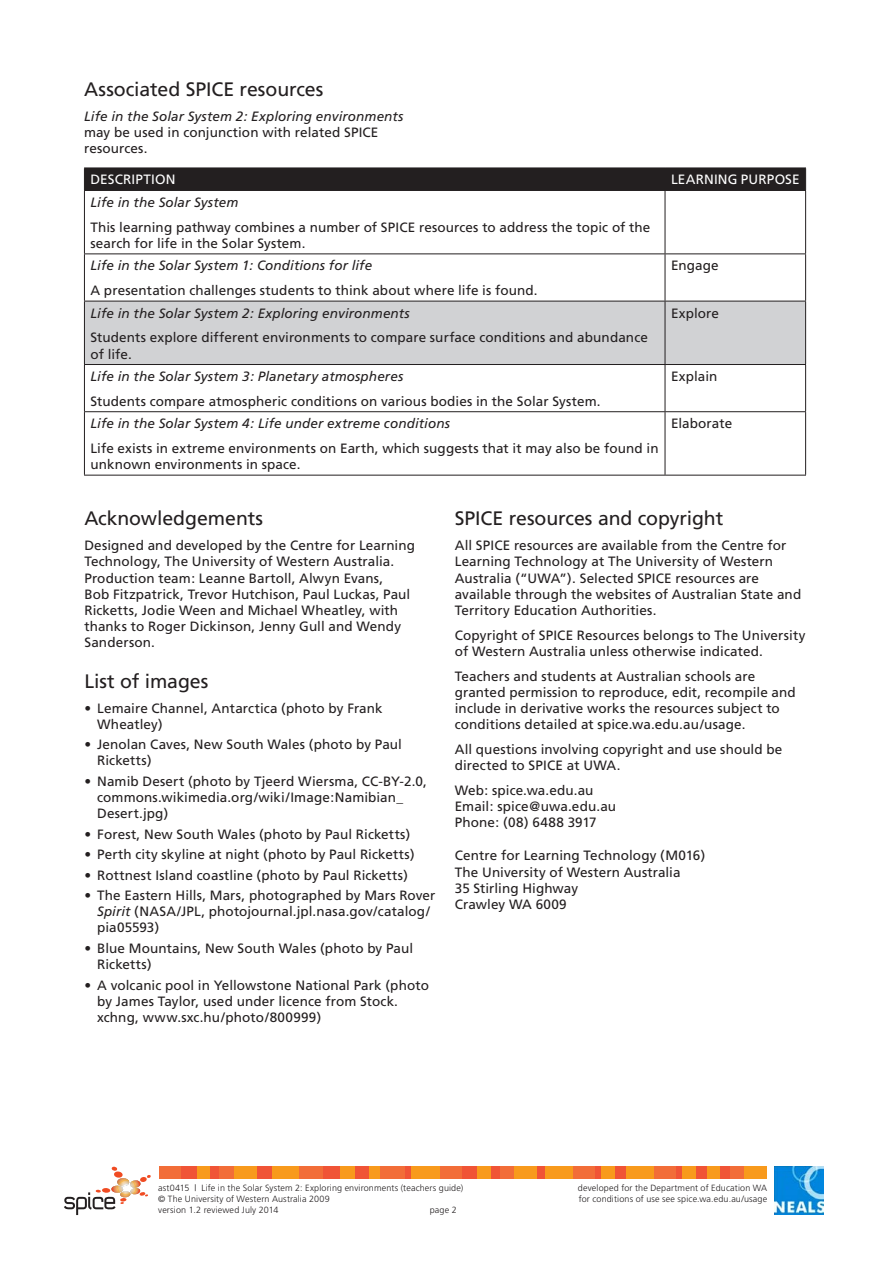
<style>
.page{position:relative;width:893px;height:1263px;background:#fff}
.page>*{position:absolute;margin:0;border:0;box-sizing:border-box;transform-origin:0 0}
.subheading{font:19.5px "Frutiger";letter-spacing:-.005em;color:#231f20}
.subheading-2{font:13.5px/16.2px "Frutiger";letter-spacing:.005em;color:#231f20}
.t1{font:italic 13.5px "Frutiger";letter-spacing:.01em;color:#231f20}
.table_head{font:13.5px "Frutiger";letter-spacing:.01em;color:#fff}
.t2{font:300 9px "Frutiger";letter-spacing:.015em;color:#231f20}
.s1{font-style:italic}
</style>
<div class="page">
<div style="left:163px;top:1167px;width:604px;height:12px;background:#f05436"></div>
<div style="left:500px;top:1167px;width:31px;height:12px;background:#f26d38"></div>
<div style="left:515px;top:1167px;width:22px;height:12px;background:#f89a1c"></div>
<div style="left:477px;top:1167px;width:13px;height:12px;background:#f89a1c"></div>
<div style="left:411px;top:1167px;width:36px;height:12px;background:#f89a1c"></div>
<div style="left:370px;top:1167px;width:16px;height:12px;background:#f89a1c"></div>
<div style="left:340px;top:1167px;width:15px;height:12px;background:#f89a1c"></div>
<div style="left:440px;top:1167px;width:21px;height:12px;background:#f26d38"></div>
<div style="left:380px;top:1167px;width:24px;height:12px;background:#f26d38"></div>
<div style="left:219px;top:1167px;width:31px;height:12px;background:#f26d38"></div>
<div style="left:234px;top:1167px;width:22px;height:12px;background:#f89a1c"></div>
<div style="left:197px;top:1167px;width:13px;height:12px;background:#f89a1c"></div>
<div style="left:159px;top:1167px;width:22px;height:12px;background:#f26d38"></div>
<div style="left:545px;top:1167px;width:36px;height:12px;background:#f89a1c"></div>
<div style="left:574px;top:1167px;width:21px;height:12px;background:#f26d38"></div>
<div style="left:601px;top:1167px;width:14px;height:12px;background:#f89a1c"></div>
<div style="left:272px;top:1167px;width:36px;height:12px;background:#f89a1c"></div>
<div style="left:299px;top:1167px;width:23px;height:12px;background:#f26d38"></div>
<div style="left:730px;top:1167px;width:30px;height:12px;background:#f26d38"></div>
<div style="left:744px;top:1167px;width:23px;height:12px;background:#f89a1c"></div>
<div style="left:707px;top:1167px;width:13px;height:12px;background:#f89a1c"></div>
<div style="left:626px;top:1167px;width:35px;height:12px;background:#f89a1c"></div>
<div style="left:654px;top:1167px;width:22px;height:12px;background:#f26d38"></div>
<div style="left:682px;top:1167px;width:14px;height:12px;background:#f89a1c"></div>
<img style="left:775px;top:1167px;width:48px;height:47px">
<svg style="left:64px;top:1166px;width:87px;height:49px"></svg>
<div style="left:85px;top:302px;width:720px;height:62px;background:#d1d2d4"></div>
<div style="left:84px;top:168px;width:722px;height:22px;background:#231f20"></div>
<hr style="left:84px;top:190px;width:581px;height:1px;background:#231f20">
<hr style="left:84px;top:191px;width:1px;height:62px;background:#231f20">
<hr style="left:665px;top:190px;width:141px;height:1px;background:#231f20">
<hr style="left:665px;top:191px;width:1px;height:62px;background:#231f20">
<hr style="left:805px;top:191px;width:1px;height:62px;background:#231f20">
<hr style="left:84px;top:253px;width:581px;height:1px;background:#231f20">
<hr style="left:84px;top:254px;width:1px;height:47px;background:#231f20">
<hr style="left:665px;top:253px;width:141px;height:1px;background:#231f20">
<hr style="left:665px;top:254px;width:1px;height:47px;background:#231f20">
<hr style="left:805px;top:254px;width:1px;height:47px;background:#231f20">
<hr style="left:84px;top:301px;width:581px;height:1px;background:#231f20">
<hr style="left:84px;top:301px;width:1px;height:63px;background:#231f20">
<hr style="left:665px;top:301px;width:141px;height:1px;background:#231f20">
<hr style="left:665px;top:301px;width:1px;height:63px;background:#231f20">
<hr style="left:805px;top:301px;width:1px;height:63px;background:#231f20">
<hr style="left:84px;top:364px;width:581px;height:1px;background:#231f20">
<hr style="left:84px;top:365px;width:1px;height:46px;background:#231f20">
<hr style="left:665px;top:364px;width:141px;height:1px;background:#231f20">
<hr style="left:665px;top:365px;width:1px;height:46px;background:#231f20">
<hr style="left:805px;top:365px;width:1px;height:46px;background:#231f20">
<hr style="left:84px;top:411px;width:581px;height:1px;background:#231f20">
<hr style="left:84px;top:412px;width:1px;height:63px;background:#231f20">
<hr style="left:665px;top:411px;width:141px;height:1px;background:#231f20">
<hr style="left:665px;top:412px;width:1px;height:63px;background:#231f20">
<hr style="left:805px;top:412px;width:1px;height:63px;background:#231f20">
<hr style="left:84px;top:475px;width:581px;height:1px;background:#231f20">
<hr style="left:665px;top:475px;width:141px;height:1px;background:#231f20">
<p class="subheading" style="left:84px;top:78px;width:241px">Associated SPICE resources</p>
<p class="subheading-2" style="left:84px;top:108px;width:321px"><span class="s1">Life in the Solar System 2: Exploring environments </span>may be used in conjunction with related SPICE resources.</p>
<p class="table_head" style="left:90px;top:172px;width:86px">DESCRIPTION</p>
<p class="table_head" style="left:671px;top:172px;width:130px">LEARNING PURPOSE</p>
<p class="t1" style="left:90px;top:194px;width:150px">Life in the Solar System</p>
<p class="subheading-2" style="left:90px;top:219px;width:561px">This learning pathway combines a number of SPICE resources to address the topic of the search for life in the Solar System.</p>
<p class="t1" style="left:90px;top:258px;width:283px">Life in the Solar System 1: Conditions for life</p>
<p class="subheading-2" style="left:90px;top:282px;width:449px">A presentation challenges students to think about where life is found.</p>
<p class="subheading-2" style="left:671px;top:257px;width:49px">Engage</p>
<p class="t1" style="left:90px;top:305px;width:321px">Life in the Solar System 2: Exploring environments</p>
<p class="subheading-2" style="left:90px;top:329px;width:559px">Students explore different environments to compare surface conditions and abundance of life.</p>
<p class="t1" style="left:90px;top:368px;width:314px">Life in the Solar System 3: Planetary atmospheres</p>
<p class="subheading-2" style="left:90px;top:393px;width:512px">Students compare atmospheric conditions on various bodies in the Solar System.</p>
<p class="t1" style="left:90px;top:416px;width:361px">Life in the Solar System 4: Life under extreme conditions</p>
<p class="subheading-2" style="left:90px;top:440px;width:570px">Life exists in extreme environments on Earth, which suggests that it may also be found in unknown environments in space.</p>
<p class="subheading-2" style="left:671px;top:305px;width:50px">Explore</p>
<p class="subheading-2" style="left:671px;top:368px;width:48px">Explain</p>
<p class="subheading-2" style="left:671px;top:415px;width:63px">Elaborate</p>
<p class="subheading" style="left:84px;top:507px;width:180px">Acknowledgements</p>
<p class="subheading-2" style="left:84px;top:537px;width:332px">Designed and developed by the Centre for Learning Technology, The University of Western Australia.<br>Production team: Leanne Bartoll, Alwyn Evans,<br>Bob Fitzpatrick, Trevor Hutchison, Paul Luckas, Paul Ricketts, Jodie Ween and Michael Wheatley, with thanks to Roger Dickinson, Jenny Gull and Wendy Sanderson.</p>
<p class="subheading" style="left:84px;top:669px;width:126px">List of images</p>
<p class="subheading-2" style="left:97px;top:700px;width:287px;text-indent:-13px">• Lemaire Channel, Antarctica (photo by Frank<br>Wheatley)</p>
<p class="subheading-2" style="left:97px;top:736px;width:306px;text-indent:-13px">• Jenolan Caves, New South Wales (photo by Paul<br>Ricketts)</p>
<p class="subheading-2" style="left:97px;top:773px;width:331px;text-indent:-13px">• Namib Desert (photo by Tjeerd Wiersma, CC-BY-2.0, commons.wikimedia.org/wiki/Image:Namibian_<br>Desert.jpg)</p>
<p class="subheading-2" style="left:84px;top:826px;width:327px">• Forest, New South Wales (photo by Paul Ricketts)</p>
<p class="subheading-2" style="left:84px;top:846px;width:332px">• Perth city skyline at night (photo by Paul Ricketts)</p>
<p class="subheading-2" style="left:84px;top:867px;width:325px">• Rottnest Island coastline (photo by Paul Ricketts)</p>
<p class="subheading-2" style="left:97px;top:887px;width:340px;text-indent:-13px">• The Eastern Hills, Mars, photographed by Mars Rover<br><span class="s1">Spirit</span> (NASA/JPL, photojournal.jpl.nasa.gov/catalog/ pia05593)</p>
<p class="subheading-2" style="left:97px;top:940px;width:317px;text-indent:-13px">• Blue Mountains, New South Wales (photo by Paul<br>Ricketts)</p>
<p class="subheading-2" style="left:97px;top:977px;width:333px;text-indent:-13px">• A volcanic pool in Yellowstone National Park (photo by James Taylor, used under licence from Stock. xchng, www.sxc.hu/photo/800999)</p>
<p class="subheading" style="left:455px;top:507px;width:270px">SPICE resources and copyright</p>
<p class="subheading-2" style="left:455px;top:537px;width:348px">All SPICE resources are available from the Centre for Learning Technology at The University of Western Australia (“UWA”). Selected SPICE resources are available through the websites of Australian State and Territory Education Authorities.</p>
<p class="subheading-2" style="left:455px;top:627px;width:352px">Copyright of SPICE Resources belongs to The University of Western Australia unless otherwise indicated.</p>
<p class="subheading-2" style="left:455px;top:668px;width:342px">Teachers and students at Australian schools are granted permission to reproduce, edit, recompile and include in derivative works the resources subject to conditions detailed at spice.wa.edu.au/usage.</p>
<p class="subheading-2" style="left:455px;top:741px;width:329px">All questions involving copyright and use should be directed to SPICE at UWA.</p>
<p class="subheading-2" style="left:455px;top:782px;width:163px">Web: spice.wa.edu.au<br>Email: spice@uwa.edu.au<br>Phone: (08) 6488 3917</p>
<p class="subheading-2" style="left:455px;top:847px;width:252px">Centre for Learning Technology (M016)<br>The University of Western Australia<br>35 Stirling Highway<br>Crawley WA 6009</p>
<p class="t2" style="left:158px;top:1183px;width:307px">ast0415 | Life in the Solar System 2: Exploring environments (teachers guide)</p>
<p class="t2" style="left:578px;top:1183px;width:191px">developed for the Department of Education WA</p>
<p class="t2" style="left:158px;top:1194px;width:173px">© The University of Western Australia 2009</p>
<p class="t2" style="left:579px;top:1194px;width:190px">for conditions of use see spice.wa.edu.au/usage</p>
<p class="t2" style="left:158px;top:1205px;width:122px">version 1.2 reviewed July 2014</p>
<p class="t2" style="left:430px;top:1205px;width:29px">page 2</p>
</div>
